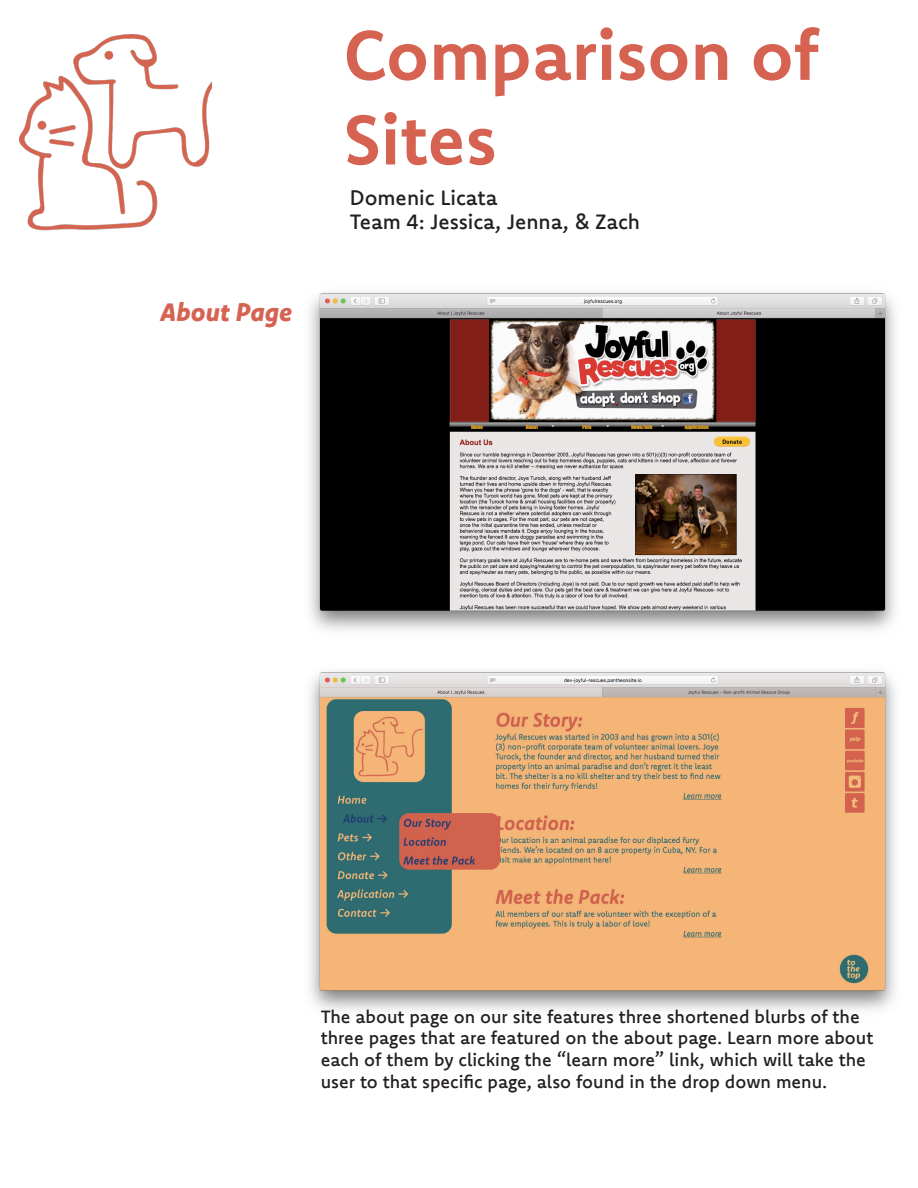
<style>
.page{position:relative;width:918px;height:1188px;background:#fff}
.page>*{position:absolute;margin:0;border:0;box-sizing:border-box;transform-origin:0 0}
.t1{font:700 70.5px "Komet";color:#d66352}
.t2{font:italic 800 25.5px "Komet";color:#d66352}
.t3{font:500 21px "Komet";color:#231f20}
.t4{font:500 18px/21.6px "Komet";color:#231f20}
</style>
<div class="page">
<img style="left:19px;top:35px;width:193px;height:196px">
<img style="left:309px;top:292px;width:587px;height:339px">
<img style="left:309px;top:671px;width:587px;height:340px">
<p class="t2" style="left:161px;top:295px;width:133px">About Page</p>
<p class="t1" style="left:343px;top:9px;width:477px">Comparison of</p>
<p class="t1" style="left:343px;top:94px;width:155px">Sites</p>
<p class="t3" style="left:350px;top:184px;width:149px">Domenic Licata</p>
<p class="t3" style="left:350px;top:208px;width:292px">Team 4: Jessica, Jenna, &amp; Zach</p>
<p class="t4" style="left:321px;top:1005px;width:554px">The about page on our site features three shortened blurbs of the three pages that are featured on the about page. Learn more about each of them by clicking the “learn more” link, which will take the user to that specific page, also found in the drop down menu.</p>
</div>
